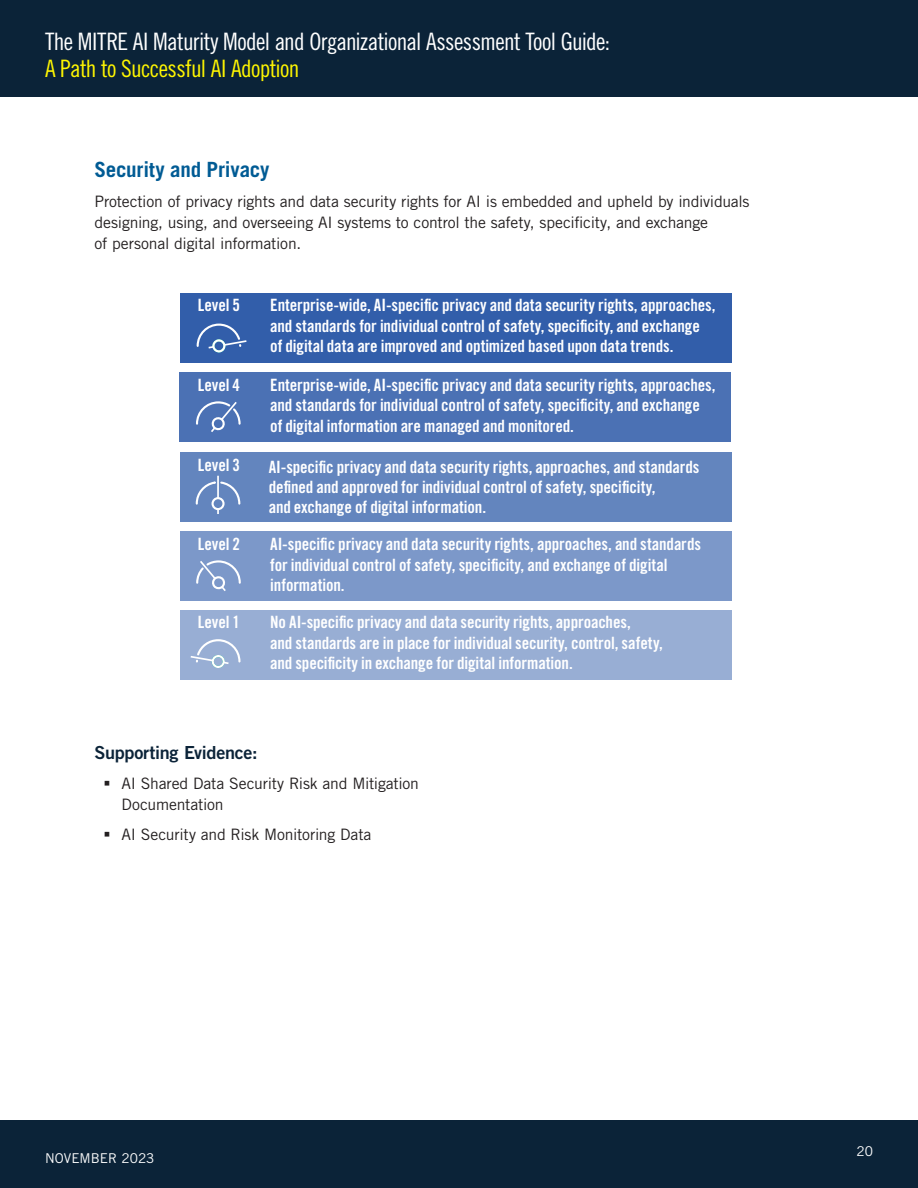
<style>
.page{position:relative;width:918px;height:1188px;background:#fff}
.page>*{position:absolute;margin:0;border:0;box-sizing:border-box;transform-origin:0 0}
.t1{font:24px "Trade Gothic LT Pro Cn 18";letter-spacing:-.03em;color:#fff}
.t2{font:24px "Trade Gothic LT Pro Cn 18";letter-spacing:-.03em;color:#fff601}
.t3{font:700 21px "Trade Gothic LT Pro";letter-spacing:-.01em;color:#005b94}
.t4{font:18px "Trade Gothic LT Pro Bd 2";letter-spacing:-.015em;color:#0b2338}
.t5{font:16.95px/20.4px "Trade Gothic LT Pro Bd Cn 20";letter-spacing:-.005em;color:#fff}
.t6{font:15.75px/21px "Trade Gothic LT Pro";letter-spacing:-.015em;color:#231f20}
.t7{font:13.5px "Trade Gothic LT Pro";color:#fff}
</style>
<div class="page">
<div style="left:0;top:1120px;width:918px;height:68px;background:#0b2338"></div>
<div style="left:0;top:0;width:918px;height:97px;background:#0b2338"></div>
<div style="left:180px;top:293px;width:552px;height:70px;background:#325eaa"></div>
<div style="left:180px;top:610px;width:552px;height:70px;background:#98aed4"></div>
<div style="left:180px;top:373px;width:551px;height:69px;background:#4b71b4"></div>
<div style="left:180px;top:452px;width:552px;height:70px;background:#6385be"></div>
<div style="left:180px;top:532px;width:552px;height:69px;background:#7c98c9"></div>
<svg style="left:196px;top:323px;width:51px;height:30px"></svg>
<hr style="left:217px;top:476px;width:2px;height:22px;background:#fff">
<svg style="left:195px;top:480px;width:46px;height:34px"></svg>
<svg style="left:196px;top:401px;width:45px;height:31px"></svg>
<svg style="left:190px;top:639px;width:51px;height:29px"></svg>
<svg style="left:196px;top:560px;width:45px;height:31px"></svg>
<h1 class="t1" style="left:45px;top:28px;width:567px">The MITRE AI Maturity Model and Organizational Assessment Tool Guide:</h1>
<h1 class="t2" style="left:45px;top:55px;width:256px">A Path to Successful AI Adoption</h1>
<p class="t3" style="left:94px;top:157px;width:177px">Security and Privacy</p>
<p class="t6" style="left:94px;top:191px;width:657px">Protection of privacy rights and data security rights for AI is embedded and upheld by individuals designing, using, and overseeing AI systems to control the safety, specificity, and exchange<br>of personal digital information.</p>
<p class="t5" style="left:198px;top:295px;width:44px">Level 5</p>
<p class="t5" style="left:198px;top:375px;width:44px">Level 4</p>
<p class="t5" style="left:198px;top:455px;width:44px">Level 3</p>
<p class="t5" style="left:198px;top:534px;width:44px">Level 2</p>
<p class="t5" style="left:198px;top:612px;width:44px">Level 1</p>
<p class="t5" style="left:270px;top:295px;width:447px">Enterprise-wide, AI-specific privacy and data security rights, approaches, and standards for individual control of safety, specificity, and exchange of digital data are improved and optimized based upon data trends.</p>
<p class="t5" style="left:270px;top:375px;width:447px">Enterprise-wide, AI-specific privacy and data security rights, approaches, and standards for individual control of safety, specificity, and exchange of digital information are managed and monitored.</p>
<p class="t5" style="left:269px;top:456px;width:432px">AI-specific privacy and data security rights, approaches, and standards defined and approved for individual control of safety, specificity,<br>and exchange of digital information.</p>
<p class="t5" style="left:270px;top:534px;width:432px">AI-specific privacy and data security rights, approaches, and standards for individual control of safety, specificity, and exchange of digital information.</p>
<p class="t5" style="left:270px;top:612px;width:394px">No AI-specific privacy and data security rights, approaches,<br>and standards are in place for individual security, control, safety, and specificity in exchange for digital information.</p>
<p class="t4" style="left:94px;top:742px;width:165px">Supporting Evidence:</p>
<p class="t6" style="left:122px;top:773px;width:299px">AI Shared Data Security Risk and Mitigation<br>Documentation</p>
<p class="t6" style="left:122px;top:823px;width:252px">AI Security and Risk Monitoring Data</p>
<p class="t7" style="left:45px;top:1150px;width:111px">NOVEMBER 2023</p>
<p class="t7" style="left:856px;top:1143px;width:18px">20</p>
</div>
